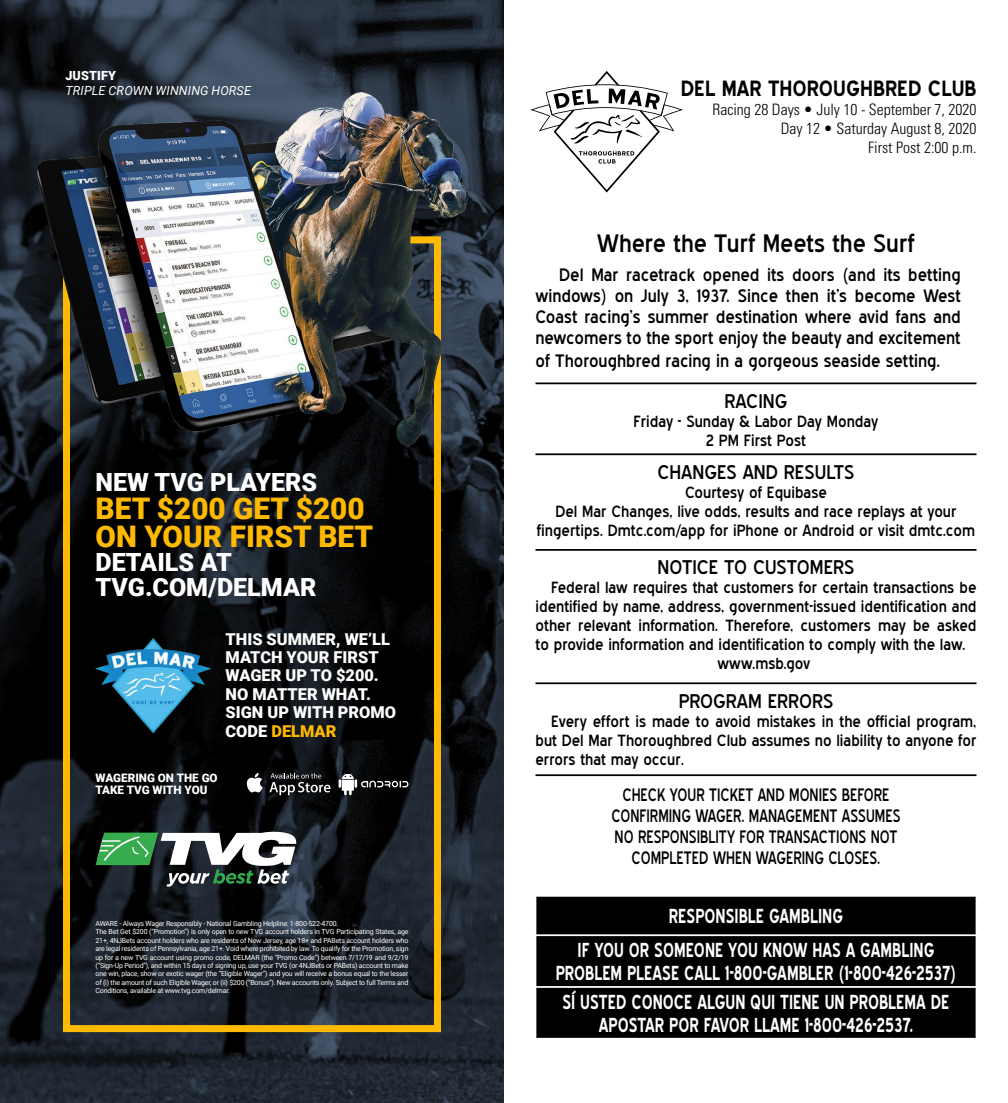
<style>
.page{position:relative;width:1008px;height:1103px;background:#fff}
.page>*{position:absolute;margin:0;border:0;box-sizing:border-box;transform-origin:0 0}
.t1{font:900 29.75px/28.2px "Roboto";color:#ffb900}
.t2{font:900 25.03px/25px "Roboto";color:#fff}
.t3{font:24.5px "Blue Highway";color:#000}
.t4{font:700 21px "Blue Highway";color:#000}
.t5{font:700 19.25px/33.9px "Blue Highway";color:#fff;text-align:center;scale:.84 1}
.t6{font:19.25px "Blue Highway";color:#000}
.t7{font:17.5px/21px "Blue Highway";color:#000;text-align:justify}
.t8{font:17.5px/21px "Blue Highway";color:#000;text-align:center;scale:.84 1}
.t9{font:900 16.45px/18.4px "Roboto";color:#fff}
.t10{font:15.75px/18.9px "Blue Highway";color:#000;text-align:center}
.t11{font:300 condensed 15.75px/18.9px "Univers LT Std";color:#000;text-align:right}
.t12{font:italic 12.6px "Roboto";letter-spacing:.01em;color:#fff}
.t13{font:900 12.6px "Roboto";letter-spacing:.01em;color:#fff}
.t14{font:900 11.72px/11.7px "Roboto";color:#fff}
.t15{font:7px/8.4px "Roboto";letter-spacing:-.025em;color:#fff}
.s1{color:#ffb900}
</style>
<div class="page">
<img style="left:0;top:0;width:504px;height:1102px">
<div style="left:63px;top:236px;width:378px;height:796px;border:7px solid #ffb900"></div>
<img style="left:37px;top:93px;width:430px;height:352px">
<img style="left:96px;top:638px;width:114px;height:94px">
<svg style="left:246px;top:773px;width:17px;height:19px"></svg>
<svg style="left:269px;top:773px;width:61px;height:22px"></svg>
<svg style="left:339px;top:773px;width:69px;height:22px"></svg>
<svg style="left:96px;top:831px;width:200px;height:55px"></svg>
<hr style="left:536px;top:382px;width:440px;height:2px;background:#000">
<hr style="left:536px;top:453px;width:440px;height:2px;background:#000">
<hr style="left:536px;top:549px;width:440px;height:2px;background:#000">
<hr style="left:536px;top:682px;width:440px;height:2px;background:#000">
<hr style="left:536px;top:774px;width:440px;height:2px;background:#000">
<div style="left:536px;top:896px;width:440px;height:141px;background:#000"></div>
<hr style="left:535px;top:934px;width:442px;height:2px;background:#fff">
<hr style="left:535px;top:986px;width:442px;height:1px;background:#fff">
<svg style="left:530px;top:71px;width:153px;height:121px"></svg>
<h3 class="t13" style="left:65px;top:67px;width:52px">JUSTIFY</h3>
<h3 class="t12" style="left:65px;top:82px;width:187px">TRIPLE CROWN WINNING HORSE</h3>
<h2 class="t2" style="left:96px;top:468px;width:223px">NEW TVG PLAYERS</h2>
<h1 class="t1" style="left:96px;top:493px;width:279px">BET $200 GET $200<br>ON YOUR FIRST BET</h1>
<h2 class="t2" style="left:96px;top:548px;width:222px">DETAILS AT<br>TVG.COM/DELMAR</h2>
<h3 class="t9" style="left:226px;top:629px;width:172px">THIS SUMMER, WE’LL<br>MATCH YOUR FIRST<br>WAGER UP TO $200.<br>NO MATTER WHAT.<br>SIGN UP WITH PROMO<br>CODE <span class="s1">DELMAR</span></h3>
<h3 class="t14" style="left:96px;top:771px;width:124px">WAGERING ON THE GO<br>TAKE TVG WITH YOU</h3>
<p class="t15" style="left:96px;top:919px;width:314px">AWARE - Always Wager Responsibly - National Gambling Helpline: 1-800-522-4700.<br>The Bet Get $200 (“Promotion”) is only open to new TVG account holders in TVG Participating States, age 21+, 4NJBets account holders who are residents of New Jersey, age 18+ and PABets account holders who are legal residents of Pennsylvania, age 21+. Void where prohibited by law. To qualify for the Promotion, sign up for a new TVG account using promo code, DELMAR (the “Promo Code”) between 7/17/19 and 9/2/19 (“Sign-Up Period”), and within 15 days of signing up, use your TVG (or 4NJBets or PABets) account to make one win, place, show or exotic wager (the “Eligible Wager”) and you will receive a bonus equal to the lesser of (i) the amount of such Eligible Wager, or (ii) $200 (“Bonus”). New accounts only. Subject to full Terms and Conditions, available at www.tvg.com/delmar.</p>
<h3 class="t4" style="left:681px;top:76px;width:297px">DEL MAR THOROUGHBRED CLUB</h3>
<h3 class="t11" style="left:712px;top:100px;width:266px">Racing 28 Days • July 10 - September 7, 2020<br>Day 12 • Saturday August 8, 2020<br>First Post 2:00 p.m.</h3>
<h3 class="t3" style="left:597px;top:228px;width:319px">Where the Turf Meets the Surf</h3>
<h3 class="t7" style="left:536px;top:264px;width:427px;text-indent:24px">Del Mar racetrack opened its doors (and its betting windows) on July 3, 1937. Since then it’s become West Coast racing’s summer destination where avid fans and newcomers to the sport enjoy the beauty and excitement</h3>
<h3 class="t7" style="left:536px;top:350px;width:406px">of Thoroughbred racing in a gorgeous seaside setting.</h3>
<h3 class="t6" style="left:724px;top:389px;width:65px">RACING</h3>
<h3 class="t10" style="left:634px;top:411px;width:246px">Friday - Sunday &amp; Labor Day Monday<br>2 PM First Post</h3>
<h3 class="t6" style="left:657px;top:460px;width:199px">CHANGES AND RESULTS</h3>
<h3 class="t10" style="left:537px;top:482px;width:440px">Courtesy of Equibase<br>Del Mar Changes, live odds, results and race replays at your fingertips. Dmtc.com/app for iPhone or Android or visit dmtc.com</h3>
<h3 class="t6" style="left:657px;top:556px;width:199px">NOTICE TO CUSTOMERS</h3>
<h3 class="t10" style="left:551px;top:578px;width:427px">Federal law requires that customers for certain transactions be</h3>
<h3 class="t10" style="left:536px;top:597px;width:442px">identified by name, address, government-issued identification and</h3>
<h3 class="t10" style="left:536px;top:616px;width:442px">other relevant information. Therefore, customers may be asked</h3>
<h3 class="t10" style="left:536px;top:635px;width:431px">to provide information and identification to comply with the law.</h3>
<h3 class="t10" style="left:717px;top:653px;width:95px">www.msb.gov</h3>
<h3 class="t6" style="left:679px;top:689px;width:156px">PROGRAM ERRORS</h3>
<h3 class="t10" style="left:536px;top:711px;width:443px;text-align:justify;text-indent:16px">Every effort is made to avoid mistakes in the official program, but Del Mar Thoroughbred Club assumes no liability to anyone for errors that may occur.</h3>
<h3 class="t8" style="left:611px;top:784px;width:346px">CHECK YOUR TICKET AND MONIES BEFORE CONFIRMING WAGER. MANAGEMENT ASSUMES NO RESPONSIBLITY FOR TRANSACTIONS NOT COMPLETED WHEN WAGERING CLOSES.</h3>
<h3 class="t5" style="left:578px;top:899px;width:426px">RESPONSIBLE GAMBLING<br>IF YOU OR SOMEONE YOU KNOW HAS A GAMBLING</h3>
<h3 class="t5" style="left:556px;top:958px;width:478px;line-height:28.7px">PROBLEM PLEASE CALL 1-800-GAMBLER (1-800-426-2537)<br>SÍ USTED CONOCE ALGUN QUI TIENE UN PROBLEMA DE</h3>
<h3 class="t5" style="left:599px;top:1007px;width:376px">APOSTAR POR FAVOR LLAME 1-800-426-2537.</h3>
</div>
